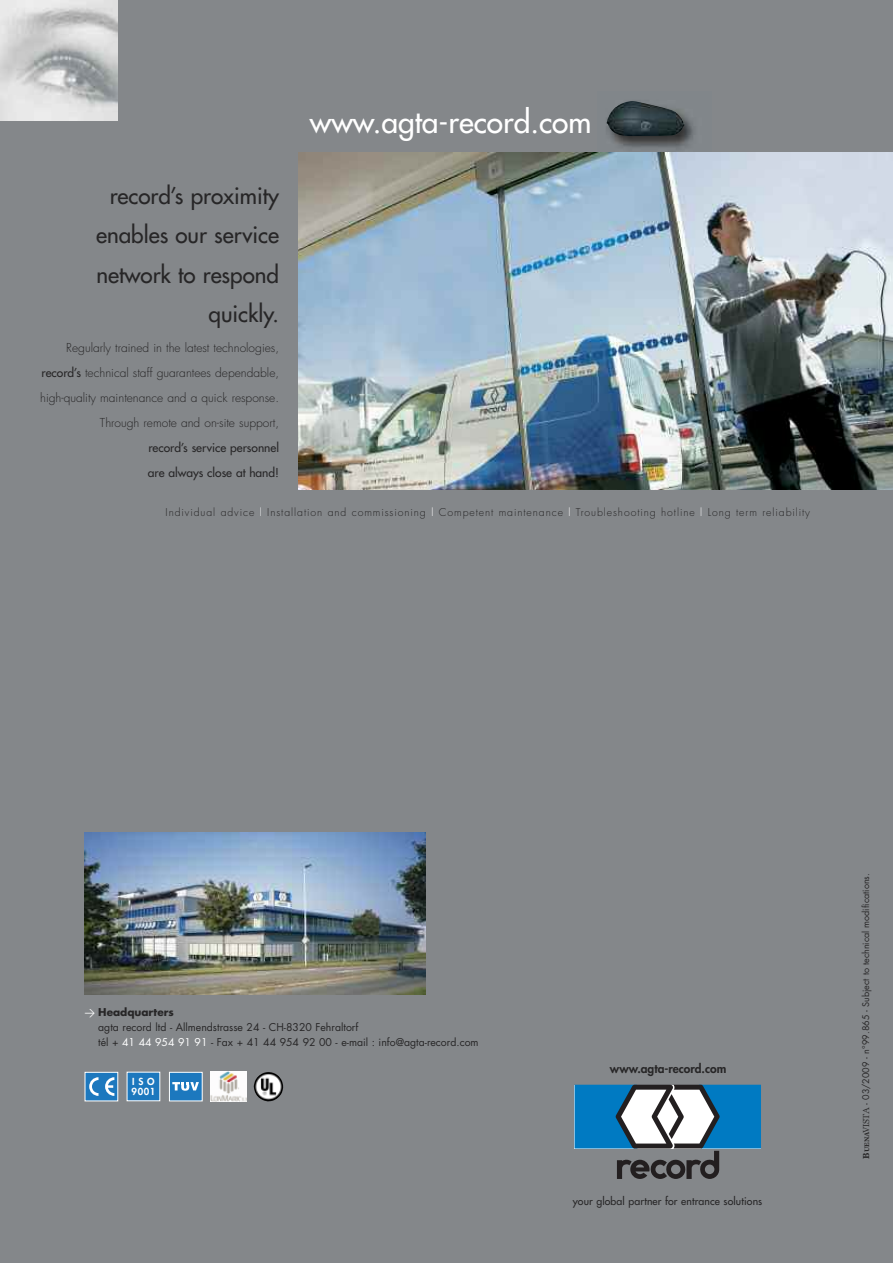
<style>
.page{position:relative;width:893px;height:1263px;background:#84878a}
.page>*{position:absolute;margin:0;border:0;box-sizing:border-box;transform-origin:0 0}
.t1{font:30px "Futura";color:#fff}
.t2{font:22.5px/39.5px "Futura";color:#272627;text-align:right}
.t3{font:300 12px/24.8px "Futura";color:#272627;text-align:right}
.t4{font:12px/25.2px "Futura";color:#272627}
.t5{font:800 12px "Futura";color:#272627}
.t6{font:10.5px/15px "Futura";color:#272627}
.t7{font:300 10.5px "Futura";letter-spacing:.085em;color:#272627}
.t8{font:10.5px "Futura";letter-spacing:.01em;color:#272627}
.t9{font:800 9.45px/10.9px "Futura";letter-spacing:.06em;color:#fff}
.t10{font:9px "Futura";color:#272627}
.s1{font-weight:400}
.s2{color:#fff}
.s3{font-family:"DIN";color:#fff}
.s4{font-weight:700}
.s5{font-family:"Esprit";font-weight:700}
.s6{font-family:"Esprit";font-weight:700;font-size:6.75px}
.s7{font-family:"Esprit"}
</style>
<div class="page">
<svg style="left:574px;top:1085px;width:187px;height:94px"></svg>
<div style="left:85px;top:1072px;width:33px;height:29px;background:#1c78be"></div>
<svg style="left:89px;top:1077px;width:10px;height:19px"></svg>
<svg style="left:105px;top:1077px;width:9px;height:19px"></svg>
<div style="left:85px;top:1072px;width:33px;height:29px;border:1px solid #fff"></div>
<div style="left:170px;top:1072px;width:32px;height:29px;background:#1c78be"></div>
<svg style="left:172px;top:1082px;width:27px;height:9px"></svg>
<div style="left:169px;top:1072px;width:33px;height:29px;border:1px solid #fff"></div>
<img style="left:211px;top:1071px;width:36px;height:31px">
<img style="left:254px;top:1072px;width:29px;height:29px">
<div style="left:127px;top:1072px;width:33px;height:28px;background:#1c78be"></div>
<img style="left:84px;top:832px;width:341px;height:162px">
<img style="left:610px;top:114px;width:85px;height:36px">
<img style="left:606px;top:101px;width:78px;height:35px">
<img style="left:298px;top:152px;width:595px;height:337px">
<img style="left:0;top:0;width:117px;height:120px">
<h1 class="t1" style="left:310px;top:107px;width:283px">www.agta-record.com</h1>
<h2 class="t2" style="left:96px;top:177px;width:185px">record’s proximity enables our service network to respond quickly.</h2>
<p class="t3" style="left:40px;top:337px;width:240px">Regularly trained in the latest technologies, <span class="s1">record’s</span> technical staff guarantees dependable, high-quality maintenance and a quick response.<br>Through remote and on-site support,</p>
<p class="t4" style="left:148px;top:436px;width:133px">record’s service personnel are always close at hand!</p>
<p class="t7" style="left:166px;top:507px;width:646px">Individual advice <span class="s2">l</span> Installation and commissioning <span class="s2">l</span> Competent maintenance <span class="s2">l</span> Troubleshooting hotline <span class="s2">l</span> Long term reliability</p>
<p class="t6" style="left:98px;top:1005px;width:382px;text-indent:-14px"><span class="s3">&gt;</span> <span class="s4">Headquarters<br></span>agta record ltd - Allmendstrasse 24 - CH-8320 Fehraltorf<br>tél + <span class="s2">41 44 954 91 91</span> - Fax + 41 44 954 92 00 - e-mail : info@agta-record.com</p>
<p class="t9" style="left:132px;top:1076px;width:25px">ISO<br>9001</p>
<p class="t5" style="left:610px;top:1063px;width:118px">www.agta-record.com</p>
<p class="t8" style="left:573px;top:1196px;width:191px">your global partner for entrance solutions</p>
<p class="t10" style="left:862px;top:1158px;width:287px;rotate:-90deg"><span class="s5">B</span><span class="s6">UENA</span><span class="s7">VISTA</span> - 03/2009 - n°99.865 - Subject to technical modifications.</p>
</div>
